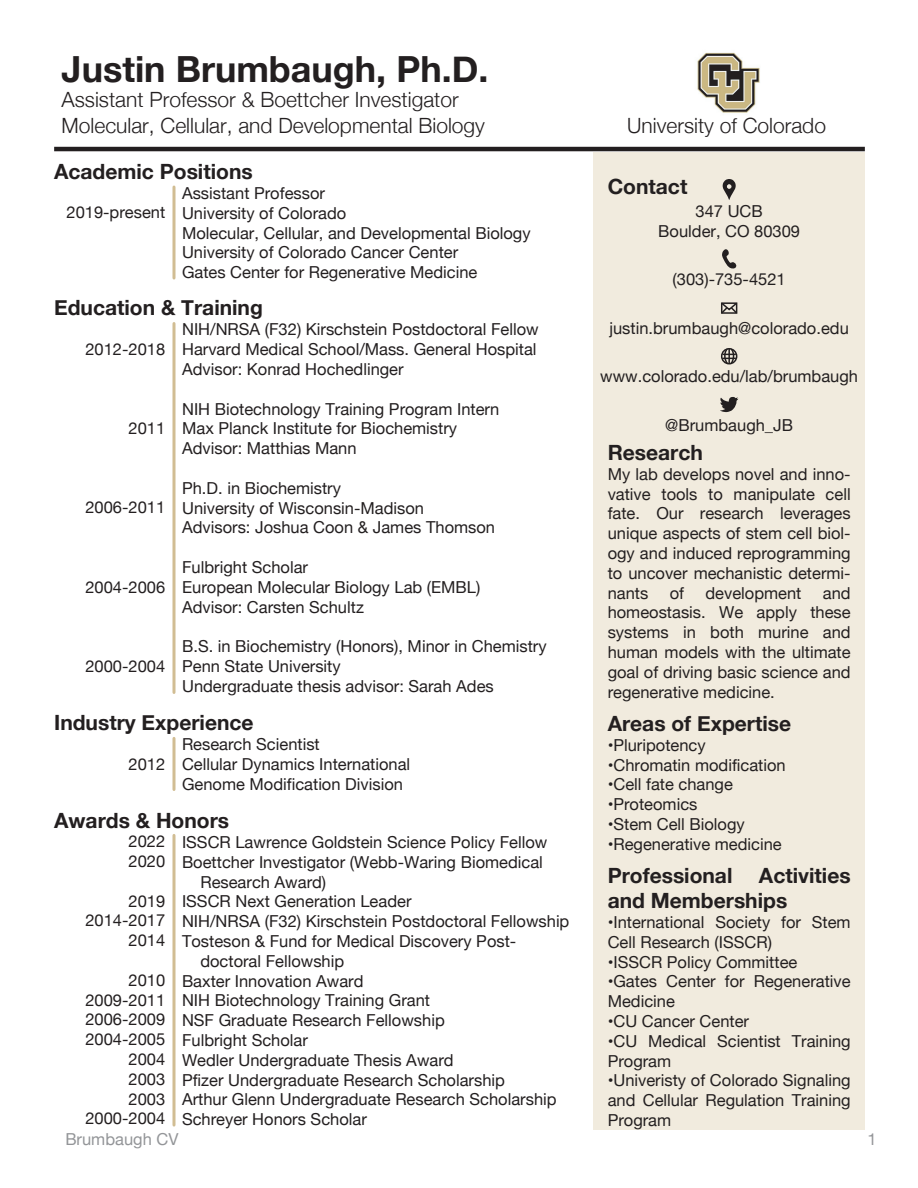
<style>
.page{position:relative;width:918px;height:1188px;background:#fff}
.page>*{position:absolute;margin:0;border:0;box-sizing:border-box;transform-origin:0 0}
.t1{font:700 36px "Helvetica Neue";color:#231f20}
.t2{font:700 21px/25.2px "Helvetica Neue";color:#231f20}
.t3{font:300 21px/25.2px "Helvetica Neue";color:#231f20}
.t4{font:16.5px/19.8px "Helvetica Neue";color:#231f20}
.t5{font:16.5px "Helvetica Neue";color:#939598}
.s1{font-weight:700}
</style>
<div class="page">
<hr style="left:54px;top:147px;width:811px;height:4px;background:#231f20">
<img style="left:697px;top:52px;width:63px;height:61px">
<div style="left:593px;top:152px;width:272px;height:978px;background:#f1ebde"></div>
<svg style="left:723px;top:179px;width:13px;height:21px"></svg>
<svg style="left:722px;top:249px;width:15px;height:20px"></svg>
<svg style="left:721px;top:302px;width:17px;height:12px"></svg>
<div style="left:721px;top:348px;width:16px;height:16px;border:2px solid #231f20;border-radius:50%"></div>
<svg style="left:722px;top:348px;width:14px;height:17px"></svg>
<svg style="left:172px;top:187px;width:4px;height:91px"></svg>
<svg style="left:172px;top:738px;width:4px;height:52px"></svg>
<svg style="left:172px;top:835px;width:4px;height:290px"></svg>
<svg style="left:172px;top:324px;width:4px;height:369px"></svg>
<svg style="left:720px;top:397px;width:18px;height:15px"></svg>
<h1 class="t1" style="left:62px;top:41px;width:428px">Justin Brumbaugh, Ph.D.</h1>
<p class="t3" style="left:62px;top:86px;width:425px">Assistant Professor &amp; Boettcher Investigator<br>Molecular, Cellular, and Developmental Biology</p>
<p class="t2" style="left:54px;top:159px;width:200px">Academic Positions</p>
<p class="t4" style="left:67px;top:204px;width:100px">2019-present</p>
<p class="t4" style="left:182px;top:184px;width:350px">Assistant Professor<br>University of Colorado<br>Molecular, Cellular, and Developmental Biology University of Colorado Cancer Center<br>Gates Center for Regenerative Medicine</p>
<p class="t2" style="left:54px;top:296px;width:210px">Education &amp; Training</p>
<p class="t4" style="left:182px;top:321px;width:358px">NIH/NRSA (F32) Kirschstein Postdoctoral Fellow<br>Harvard Medical School/Mass. General Hospital<br>Advisor: Konrad Hochedlinger</p>
<p class="t4" style="left:182px;top:400px;width:319px">NIH Biotechnology Training Program Intern<br>Max Planck Institute for Biochemistry<br>Advisor: Matthias Mann</p>
<p class="t4" style="left:182px;top:479px;width:314px">Ph.D. in Biochemistry<br>University of Wisconsin-Madison<br>Advisors: Joshua Coon &amp; James Thomson</p>
<p class="t4" style="left:182px;top:558px;width:300px">Fulbright Scholar<br>European Molecular Biology Lab (EMBL)<br>Advisor: Carsten Schultz</p>
<p class="t4" style="left:182px;top:637px;width:366px">B.S. in Biochemistry (Honors), Minor in Chemistry<br>Penn State University<br>Undergraduate thesis advisor: Sarah Ades</p>
<p class="t4" style="left:85px;top:340px;width:81px">2012-2018</p>
<p class="t4" style="left:129px;top:419px;width:38px">2011</p>
<p class="t4" style="left:85px;top:499px;width:81px">2006-2011</p>
<p class="t4" style="left:85px;top:578px;width:81px">2004-2006</p>
<p class="t4" style="left:85px;top:657px;width:81px">2000-2004</p>
<p class="t2" style="left:54px;top:710px;width:201px">Industry Experience</p>
<p class="t4" style="left:129px;top:755px;width:38px">2012</p>
<p class="t4" style="left:182px;top:735px;width:230px">Research Scientist<br>Cellular Dynamics International<br>Genome Modification Division</p>
<p class="t2" style="left:54px;top:809px;width:176px">Awards &amp; Honors</p>
<p class="t4" style="left:182px;top:833px;width:367px">ISSCR Lawrence Goldstein Science Policy Fellow</p>
<p class="t4" style="left:182px;top:853px;width:362px">Boettcher Investigator (Webb-Waring Biomedical</p>
<p class="t4" style="left:200px;top:873px;width:127px">Research Award)</p>
<p class="t4" style="left:182px;top:893px;width:231px">ISSCR Next Generation Leader</p>
<p class="t4" style="left:182px;top:912px;width:389px">NIH/NRSA (F32) Kirschstein Postdoctoral Fellowship</p>
<p class="t4" style="left:182px;top:932px;width:336px">Tosteson &amp; Fund for Medical Discovery Post-</p>
<p class="t4" style="left:200px;top:952px;width:145px">doctoral Fellowship</p>
<p class="t4" style="left:182px;top:972px;width:183px">Baxter Innovation Award</p>
<p class="t4" style="left:182px;top:992px;width:250px">NIH Biotechnology Training Grant</p>
<p class="t4" style="left:182px;top:1011px;width:264px">NSF Graduate Research Fellowship</p>
<p class="t4" style="left:182px;top:1031px;width:127px">Fulbright Scholar</p>
<p class="t4" style="left:182px;top:1051px;width:273px">Wedler Undergraduate Thesis Award</p>
<p class="t4" style="left:182px;top:1071px;width:324px">Pfizer Undergraduate Research Scholarship</p>
<p class="t4" style="left:182px;top:1091px;width:376px">Arthur Glenn Undergraduate Research Scholarship</p>
<p class="t4" style="left:182px;top:1110px;width:186px">Schreyer Honors Scholar</p>
<p class="t4" style="left:129px;top:832px;width:38px">2022<br>2020</p>
<p class="t4" style="left:85px;top:892px;width:81px;text-align:right">2019<br>2014-2017<br>2014</p>
<p class="t4" style="left:85px;top:971px;width:81px;text-align:right">2010<br>2009-2011<br>2006-2009<br>2004-2005<br>2004<br>2003<br>2003<br>2000-2004</p>
<p class="t3" style="left:627px;top:111px;width:200px">University of Colorado</p>
<p class="t2" style="left:608px;top:174px;width:81px">Contact</p>
<p class="t4" style="left:658px;top:202px;width:143px;text-align:center">347 UCB<br>Boulder, CO 80309</p>
<p class="t4" style="left:673px;top:270px;width:115px">(303)-735-4521</p>
<p class="t4" style="left:609px;top:319px;width:241px">justin.brumbaugh@colorado.edu</p>
<p class="t4" style="left:600px;top:368px;width:259px">www.colorado.edu/lab/brumbaugh</p>
<p class="t4" style="left:665px;top:416px;width:129px">@Brumbaugh_JB</p>
<p class="t2" style="left:608px;top:440px;width:97px">Research</p>
<p class="t4" style="left:608px;top:465px;width:245px;text-align:justify">My lab develops novel and inno&shy;vative tools to manipulate cell fate. Our research leverages unique aspects of stem cell biol&shy;ogy and induced reprogramming to uncover mechanistic determi&shy;nants</p>
<p class="t4" style="left:670px;top:584px;width:16px">of</p>
<p class="t4" style="left:705px;top:584px;width:97px">development</p>
<p class="t4" style="left:608px;top:584px;width:245px;text-align:justify;text-indent:215px">and homeostasis. We apply these systems in both murine and human models with the ultimate goal of driving basic science and regenerative medicine.</p>
<p class="t2" style="left:608px;top:711px;width:185px">Areas of Expertise</p>
<p class="t4" style="left:608px;top:736px;width:100px"><span class="s1">•</span>Pluripotency</p>
<p class="t4" style="left:608px;top:756px;width:180px"><span class="s1">•</span>Chromatin modification</p>
<p class="t4" style="left:608px;top:776px;width:127px"><span class="s1">•</span>Cell fate change</p>
<p class="t4" style="left:608px;top:795px;width:91px"><span class="s1">•</span>Proteomics</p>
<p class="t4" style="left:608px;top:815px;width:139px"><span class="s1">•</span>Stem Cell Biology</p>
<p class="t4" style="left:608px;top:835px;width:176px"><span class="s1">•</span>Regenerative medicine</p>
<p class="t2" style="left:608px;top:863px;width:126px">Professional</p>
<p class="t2" style="left:608px;top:863px;width:245px;text-indent:151px">Activities and Memberships</p>
<p class="t4" style="left:608px;top:913px;width:245px"><span class="s1">•</span>International Society for Stem<br>Cell Research (ISSCR)</p>
<p class="t4" style="left:608px;top:953px;width:191px"><span class="s1">•</span>ISSCR Policy Committee</p>
<p class="t4" style="left:608px;top:973px;width:244px"><span class="s1">•</span>Gates Center for Regenerative<br>Medicine</p>
<p class="t4" style="left:608px;top:1012px;width:143px"><span class="s1">•</span>CU Cancer Center</p>
<p class="t4" style="left:608px;top:1032px;width:245px"><span class="s1">•</span>CU Medical Scientist Training<br>Program</p>
<p class="t4" style="left:608px;top:1072px;width:245px;text-align:justify"><span class="s1">•</span>Univeristy of Colorado Signaling and Cellular Regulation Training Program</p>
<p class="t5" style="left:65px;top:1128px;width:115px">Brumbaugh CV</p>
<p class="t5" style="left:867px;top:1128px;width:11px">1</p>
</div>
